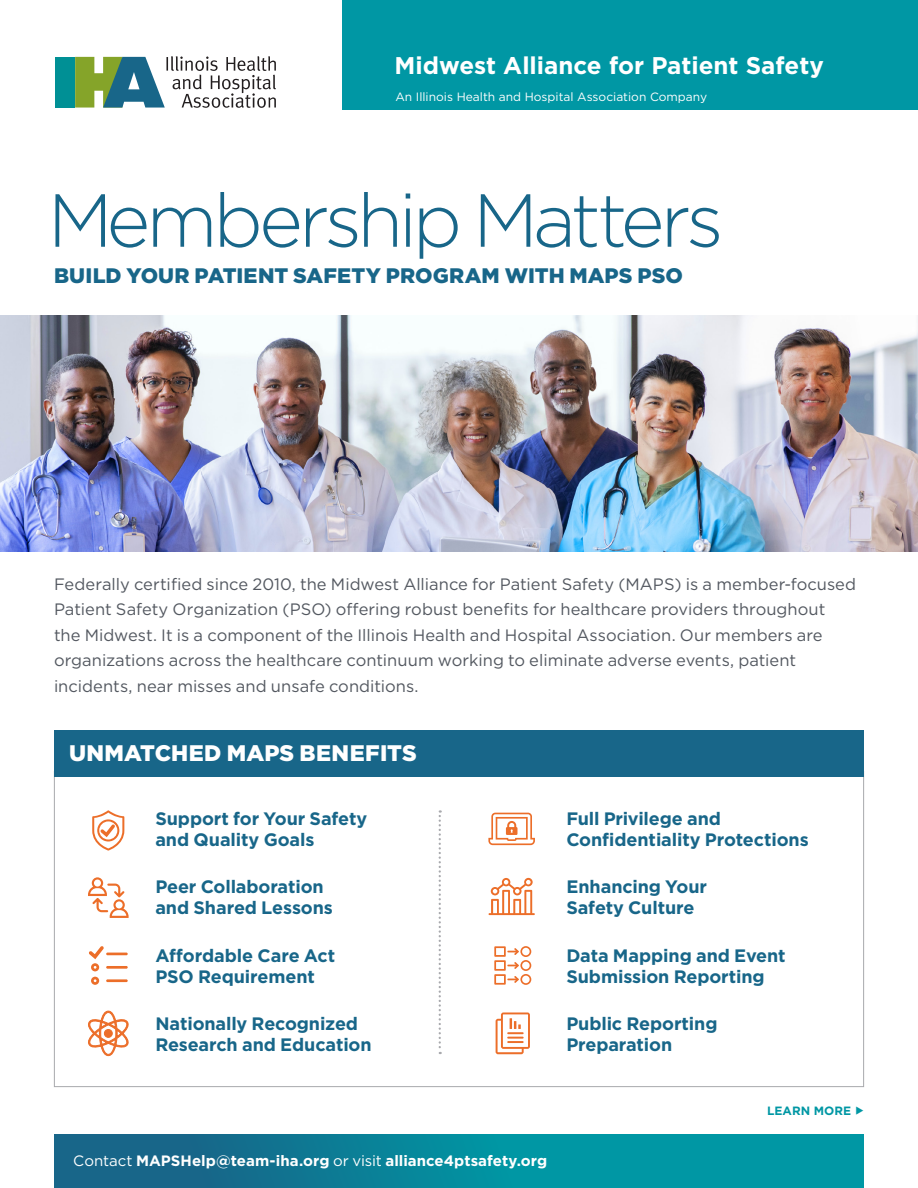
<style>
.page{position:relative;width:918px;height:1188px;background:#fff}
.page>*{position:absolute;margin:0;border:0;box-sizing:border-box;transform-origin:0 0}
.t1{font:300 75px "Gotham";letter-spacing:-.06em;color:#186689}
.t2{font:700 24.15px "Gotham";color:#fff}
.t3{font:900 22.5px "Gotham";letter-spacing:.01em;color:#fff}
.t4{font:900 21px "Gotham";letter-spacing:.005em;color:#186689}
.MAPS_body{font:700 18px/21px "Gotham";letter-spacing:-.005em;color:#186689}
.No_Spacing{font:16.5px/25.5px "Gotham";color:#535860}
.No_Spacing-2{font:700 15px "Gotham";color:#fff}
.t5{font:12px "Gotham";color:#fff}
.t6{font:700 12px "Gotham";color:#0097a4}
.s1{font-weight:400}
</style>
<div class="page">
<div style="left:54px;top:1134px;width:810px;height:54px;background:linear-gradient(to right,#186488,#00a5ac)"></div>
<img style="left:0;top:316px;width:918px;height:236px">
<div style="left:54px;top:730px;width:810px;height:46px;background:#186689"></div>
<svg style="left:488px;top:813px;width:47px;height:32px"></svg>
<hr style="left:106px;top:966px;width:22px;height:3px;background:#ec6e29">
<hr style="left:106px;top:979px;width:22px;height:3px;background:#ec6e29">
<hr style="left:106px;top:953px;width:22px;height:2px;background:#ec6e29">
<svg style="left:89px;top:946px;width:15px;height:25px"></svg>
<svg style="left:91px;top:977px;width:8px;height:8px"></svg>
<svg style="left:92px;top:810px;width:32px;height:41px"></svg>
<svg style="left:88px;top:1011px;width:41px;height:45px"></svg>
<svg style="left:494px;top:946px;width:37px;height:39px"></svg>
<svg style="left:496px;top:1012px;width:34px;height:42px"></svg>
<svg style="left:439px;top:810px;width:2px;height:244px"></svg>
<svg style="left:489px;top:878px;width:46px;height:37px"></svg>
<svg style="left:88px;top:877px;width:41px;height:41px"></svg>
<div style="left:342px;top:0;width:576px;height:110px;background:#0097a4"></div>
<div style="left:56px;top:57px;width:19px;height:51px;background:#009095"></div>
<svg style="left:75px;top:56px;width:201px;height:52px"></svg>
<p class="t2" style="left:395px;top:49px;width:431px">Midwest Alliance for Patient Safety</p>
<p class="t5" style="left:395px;top:89px;width:313px">An Illinois Health and Hospital Association Company</p>
<p class="t1" style="left:48px;top:173px;width:677px">Membership Matters</p>
<p class="t4" style="left:54px;top:262px;width:630px">BUILD YOUR PATIENT SAFETY PROGRAM WITH MAPS PSO</p>
<p class="No_Spacing" style="left:54px;top:571px;width:804px">Federally certified since 2010, the Midwest Alliance for Patient Safety (MAPS) is a member-focused Patient Safety Organization (PSO) offering robust benefits for healthcare providers throughout<br>the Midwest. It is a component of the Illinois Health and Hospital Association. Our members are organizations across the healthcare continuum working to eliminate adverse events, patient incidents, near misses and unsafe conditions.</p>
<p class="t3" style="left:69px;top:738px;width:349px">UNMATCHED MAPS BENEFITS</p>
<p class="MAPS_body" style="left:155px;top:808px;width:213px">Support for Your Safety and Quality Goals</p>
<p class="MAPS_body" style="left:155px;top:876px;width:179px">Peer Collaboration and Shared Lessons</p>
<p class="MAPS_body" style="left:155px;top:945px;width:182px">Affordable Care Act<br>PSO Requirement</p>
<p class="MAPS_body" style="left:155px;top:1013px;width:218px">Nationally Recognized<br>Research and Education</p>
<p class="MAPS_body" style="left:566px;top:808px;width:244px">Full Privilege and<br>Confidentiality Protections</p>
<p class="MAPS_body" style="left:566px;top:876px;width:142px">Enhancing Your<br>Safety Culture</p>
<p class="MAPS_body" style="left:566px;top:945px;width:221px">Data Mapping and Event<br>Submission Reporting</p>
<p class="MAPS_body" style="left:566px;top:1013px;width:153px">Public Reporting<br>Preparation</p>
<p class="No_Spacing-2" style="left:73px;top:1151px;width:475px"><span class="s1">Contact</span> MAPSHelp@team-iha.org <span class="s1">or visit</span> alliance4ptsafety.org</p>
<p class="t6" style="left:767px;top:1102px;width:98px">LEARN MORE ◆</p>
</div>
